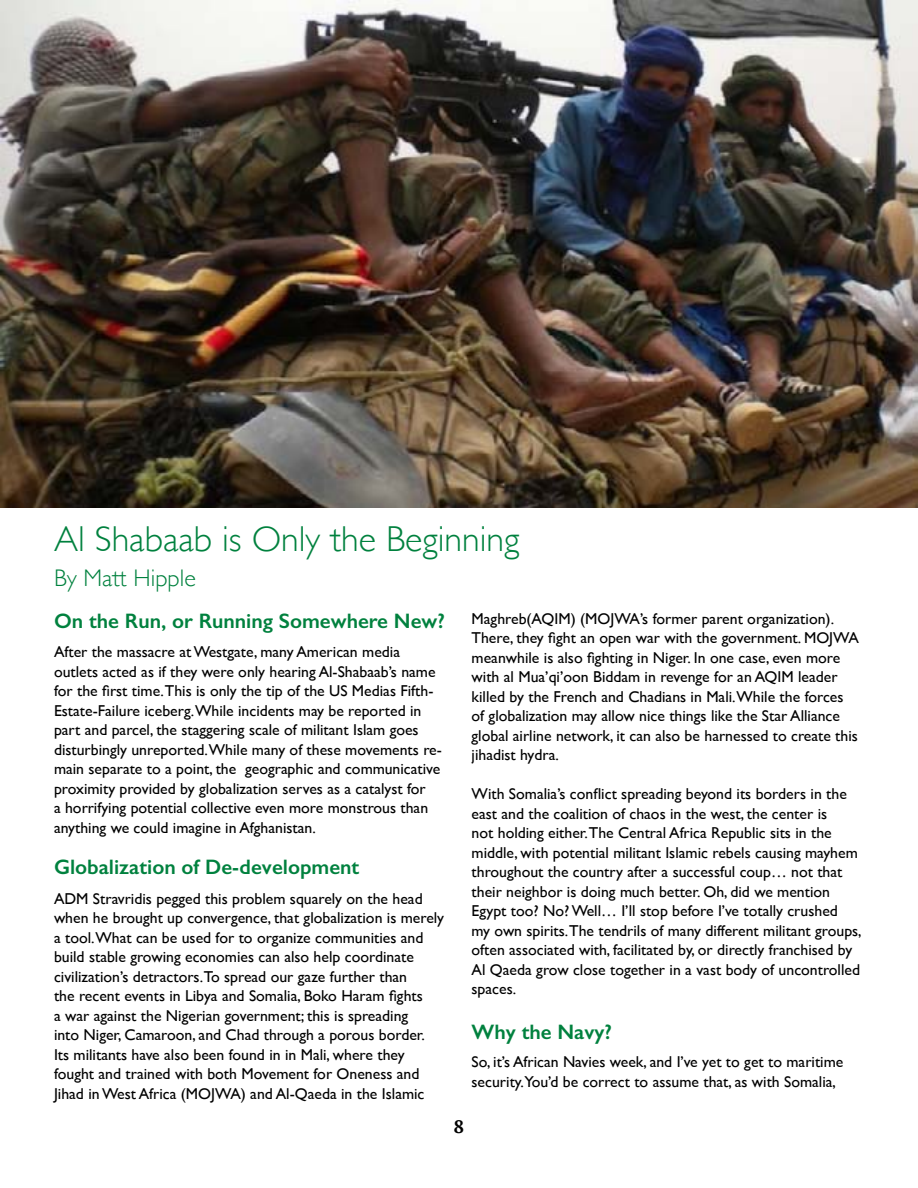
<style>
.page{position:relative;width:918px;height:1188px;background:#fff}
.page>*{position:absolute;margin:0;border:0;box-sizing:border-box;transform-origin:0 0}
.t1{font:300 36px "Gill Sans";color:#00813e}
.t2{font:300 24px "Gill Sans";color:#00813e}
.t3{font:600 21px "Gill Sans";color:#00813e}
.t4{font:700 18px "PT Serif";color:#000}
.t5{font:15.75px/19.5px "Gill Sans";color:#000}
</style>
<div class="page">
<img style="left:0;top:0;width:918px;height:508px">
<h1 class="t1" style="left:54px;top:511px;width:467px">Al Shabaab is Only the Beginning</h1>
<h2 class="t2" style="left:54px;top:559px;width:143px">By Matt Hipple</h2>
<h3 class="t3" style="left:54px;top:608px;width:392px">On the Run, or Running Somewhere New?</h3>
<p class="t5" style="left:472px;top:609px;width:389px">Maghreb(AQIM) (MOJWA’s former parent organization).<br>There, they fight an open war with the government. MOJWA meanwhile is also fighting in Niger. In one case, even more with al Mua’qi’oon Biddam in revenge for an AQIM leader killed by the French and Chadians in Mali.While the forces of globalization may allow nice things like the Star Alliance global airline network, it can also be harnessed to create this jihadist hydra.</p>
<p class="t5" style="left:472px;top:784px;width:392px">With Somalia’s conflict spreading beyond its borders in the east and the coalition of chaos in the west, the center is<br>not holding either.The Central Africa Republic sits in the middle, with potential militant Islamic rebels causing mayhem throughout the country after a successful coup… not that their neighbor is doing much better. Oh, did we mention Egypt too? No? Well… I’ll stop before I’ve totally crushed<br>my own spirits.The tendrils of many different militant groups, often associated with, facilitated by, or directly franchised by Al Qaeda grow close together in a vast body of uncontrolled spaces.</p>
<h3 class="t3" style="left:472px;top:1020px;width:142px">Why the Navy?</h3>
<p class="t5" style="left:472px;top:1052px;width:373px">So, it’s African Navies week, and I’ve yet to get to maritime security.You’d be correct to assume that, as with Somalia,</p>
<p class="t5" style="left:54px;top:642px;width:389px">After the massacre at Westgate, many American media outlets acted as if they were only hearing Al-Shabaab’s name for the first time.This is only the tip of the US Medias Fifth-Estate-Failure iceberg.While incidents may be reported in part and parcel, the staggering scale of militant Islam goes disturbingly unreported.While many of these movements re&shy;main separate to a point, the geographic and communicative proximity provided by globalization serves as a catalyst for<br>a horrifying potential collective even more monstrous than anything we could imagine in Afghanistan.</p>
<h3 class="t3" style="left:54px;top:855px;width:307px">Globalization of De-development</h3>
<p class="t5" style="left:54px;top:889px;width:392px">ADM Stravridis pegged this problem squarely on the head when he brought up convergence, that globalization is merely a tool.What can be used for to organize communities and build stable growing economies can also help coordinate civilization’s detractors.To spread our gaze further than<br>the recent events in Libya and Somalia, Boko Haram fights<br>a war against the Nigerian government; this is spreading<br>into Niger, Camaroon, and Chad through a porous border.<br>Its militants have also been found in in Mali, where they fought and trained with both Movement for Oneness and Jihad in West Africa (MOJWA) and Al-Qaeda in the Islamic</p>
<p class="t4" style="left:454px;top:1115px;width:12px">8</p>
</div>
